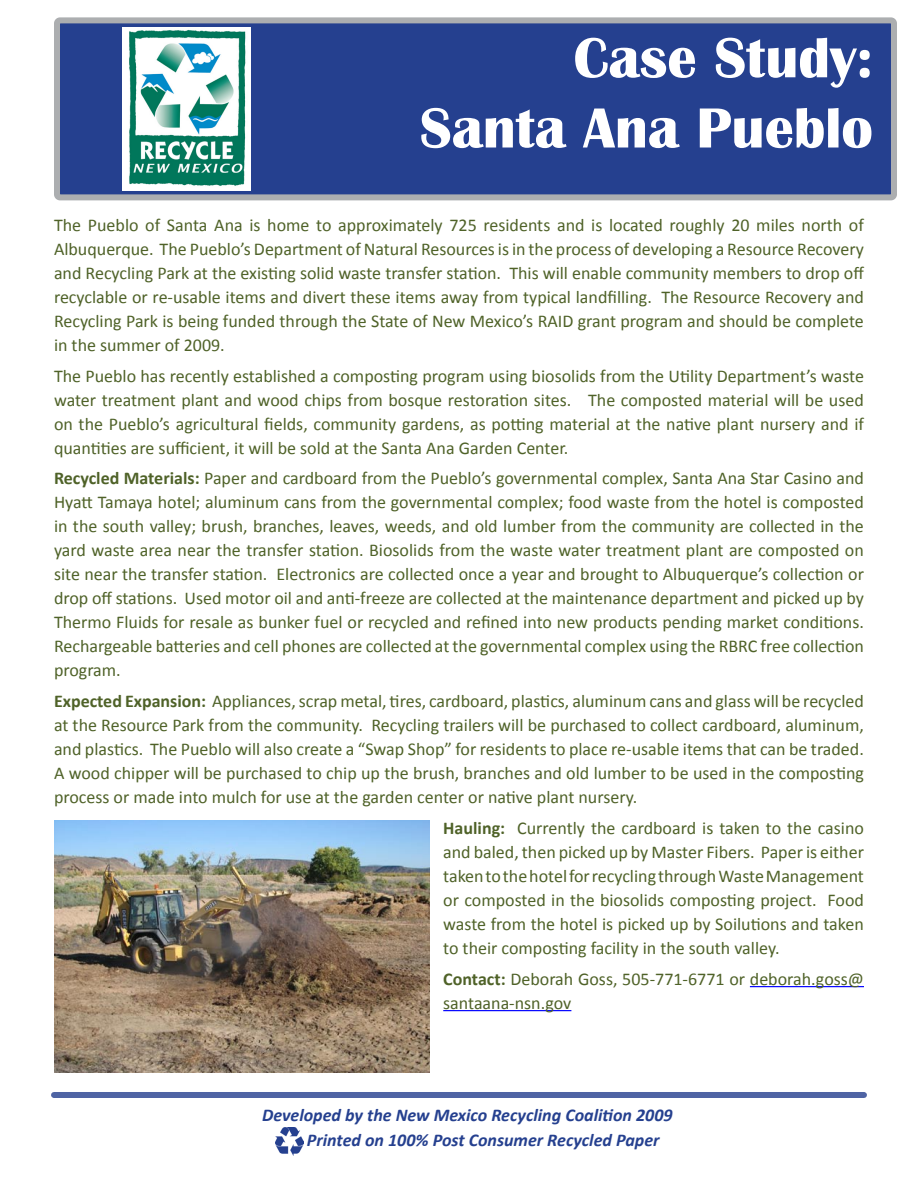
<style>
.page{position:relative;width:918px;height:1188px;background:#fff}
.page>*{position:absolute;margin:0;border:0;box-sizing:border-box;transform-origin:0 0}
.t1{font:700 58.5px "Britannic";color:#fff}
.t2{font:18px/24px "Calibri";color:#4f6228;text-align:justify}
.t3{font:italic 700 18px/24.9px "Calibri";color:#25408f}
.s1{font-weight:700}
</style>
<div class="page">
<div style="left:57px;top:20px;width:837px;height:177px;background:#25408f;border-radius:3px"></div>
<div style="left:54px;top:17px;width:843px;height:183px;border:6px solid #acaeb0;border-radius:3px"></div>
<img style="left:122px;top:27px;width:129px;height:164px">
<div style="left:54px;top:1092px;width:810px;height:6px;background:#4f64a4"></div>
<img style="left:275px;top:1128px;width:29px;height:27px">
<hr style="left:750px;top:986px;width:114px;height:1px;background:#00f">
<hr style="left:443px;top:1010px;width:128px;height:1px;background:#00f">
<img style="left:54px;top:821px;width:376px;height:251px">
<p class="t1" style="left:574px;top:25px;width:301px">Case Study:</p>
<p class="t1" style="left:420px;top:95px;width:455px">Santa Ana Pueblo</p>
<p class="t2" style="left:54px;top:212px;width:812px">The Pueblo of Santa Ana is home to approximately 725 residents and is located roughly 20 miles north of Albuquerque. The Pueblo’s Department of Natural Resources is in the process of developing a Resource Recovery and Recycling Park at the existing solid waste transfer station. This will enable community members to drop off recyclable or re-usable items and divert these items away from typical landfilling. The Resource Recovery and Recycling Park is being funded through the State of New Mexico’s RAID grant program and should be complete in the summer of 2009.</p>
<p class="t2" style="left:54px;top:363px;width:811px">The Pueblo has recently established a composting program using biosolids from the Utility Department’s waste water treatment plant and wood chips from bosque restoration sites. The composted material will be used on the Pueblo’s agricultural fields, community gardens, as potting material at the native plant nursery and if quantities are sufficient, it will be sold at the Santa Ana Garden Center.</p>
<p class="t2" style="left:54px;top:466px;width:812px"><span class="s1">Recycled Materials:</span> Paper and cardboard from the Pueblo’s governmental complex, Santa Ana Star Casino and Hyatt Tamaya hotel; aluminum cans from the governmental complex; food waste from the hotel is composted in the south valley; brush, branches, leaves, weeds, and old lumber from the community are collected in the yard waste area near the transfer station. Biosolids from the waste water treatment plant are composted on site near the transfer station. Electronics are collected once a year and brought to Albuquerque’s collection or drop off stations. Used motor oil and anti-freeze are collected at the maintenance department and picked up by Thermo Fluids for resale as bunker fuel or recycled and refined into new products pending market conditions.<br>Rechargeable batteries and cell phones are collected at the governmental complex using the RBRC free collection program.</p>
<p class="t2" style="left:54px;top:688px;width:811px"><span class="s1">Expected Expansion:</span> Appliances, scrap metal, tires, cardboard, plastics, aluminum cans and glass will be recycled at the Resource Park from the community. Recycling trailers will be purchased to collect cardboard, aluminum, and plastics. The Pueblo will also create a “Swap Shop” for residents to place re-usable items that can be traded.<br>A wood chipper will be purchased to chip up the brush, branches and old lumber to be used in the composting process or made into mulch for use at the garden center or native plant nursery.</p>
<p class="t2" style="left:443px;top:815px;width:422px"><span class="s1">Hauling:</span> Currently the cardboard is taken to the casino and baled, then picked up by Master Fibers. Paper is either taken to the hotel for recycling through Waste Management or composted in the biosolids composting project. Food waste from the hotel is picked up by Soilutions and taken to their composting facility in the south valley.</p>
<p class="t2" style="left:443px;top:966px;width:422px"><span class="s1">Contact:</span> Deborah Goss, 505-771-6771 or deborah.goss@ santaana-nsn.gov</p>
<p class="t3" style="left:307px;top:1102px;width:367px;text-indent:-45px">Developed by the New Mexico Recycling Coalition 2009<br>Printed on 100% Post Consumer Recycled Paper</p>
</div>
